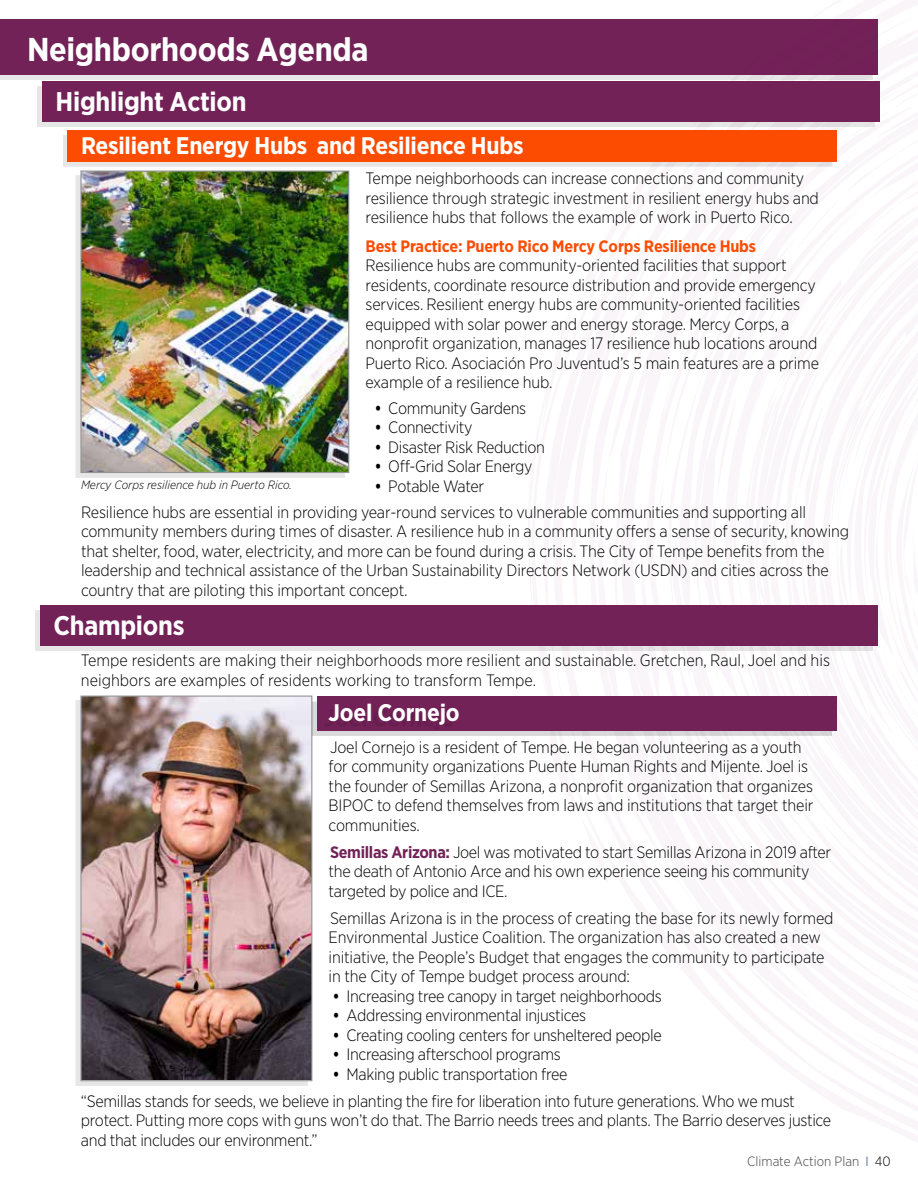
<style>
.page{position:relative;width:918px;height:1188px;background:#fff}
.page>*{position:absolute;margin:0;border:0;box-sizing:border-box;transform-origin:0 0}
.t1{font:700 33px "Gotham Narrow";letter-spacing:-.01em;color:#fff}
.t2{font:700 27px "Gotham Narrow";letter-spacing:-.01em;color:#fff}
.t3{font:700 24px "Gotham Narrow";letter-spacing:-.01em;color:#fff}
.t4{font:300 16.5px/19.5px "Gotham Narrow";letter-spacing:-.01em;color:#000}
.t5{font:700 16.5px "Gotham Narrow";letter-spacing:-.01em;color:#fc4c02}
.t6{font:300 13.5px "Gotham Narrow";color:#414042}
.t7{font:italic 300 12px "Gotham Narrow";color:#000}
.s1{font-weight:700}
.s2{font-weight:700;color:#722257}
.s3{color:#1b3e6f}
.s4{color:#000}
</style>
<div class="page">
<div style="left:0;top:24px;width:873px;height:56px;background:#e6e6e6"></div>
<div style="left:0;top:19px;width:878px;height:56px;background:#722257"></div>
<div style="left:76px;top:700px;width:232px;height:386px;background:#000;opacity:.1"></div>
<img style="left:82px;top:698px;width:228px;height:381px">
<div style="left:80px;top:696px;width:232px;height:385px;border:1px solid #939598"></div>
<div style="left:76px;top:175px;width:269px;height:303px;background:#e6e6e6"></div>
<img style="left:82px;top:173px;width:265px;height:298px">
<div style="left:80px;top:171px;width:269px;height:302px;border:1px solid #939598"></div>
<div style="left:35px;top:610px;width:838px;height:40px;background:#e6e6e6"></div>
<div style="left:40px;top:605px;width:838px;height:41px;background:#722257"></div>
<div style="left:312px;top:702px;width:520px;height:34px;background:#d9d9d9"></div>
<div style="left:317px;top:697px;width:520px;height:34px;background:#722257"></div>
<div style="left:37px;top:86px;width:838px;height:41px;background:#e6e6e6"></div>
<div style="left:42px;top:81px;width:838px;height:41px;background:#722257"></div>
<div style="left:63px;top:135px;width:769px;height:32px;background:#e6e6e6"></div>
<div style="left:68px;top:130px;width:769px;height:32px;background:#fc4c02"></div>
<h1 class="t1" style="left:27px;top:28px;width:343px">Neighborhoods Agenda</h1>
<h2 class="t2" style="left:56px;top:85px;width:193px">Highlight Action</h2>
<h3 class="t3" style="left:81px;top:130px;width:444px">Resilient Energy Hubs and Resilience Hubs</h3>
<p class="t4" style="left:366px;top:168px;width:455px">Tempe neighborhoods can increase connections and community resilience through strategic investment in resilient energy hubs and resilience hubs that follows the example of work in Puerto Rico.</p>
<p class="t5" style="left:366px;top:235px;width:392px">Best Practice: Puerto Rico Mercy Corps Resilience Hubs</p>
<p class="t4" style="left:366px;top:255px;width:455px">Resilience hubs are community-oriented facilities that support residents, coordinate resource distribution and provide emergency services. Resilient energy hubs are community-oriented facilities equipped with solar power and energy storage. Mercy Corps, a nonprofit organization, manages 17 resilience hub locations around Puerto Rico. Asociación Pro Juventud’s 5 main features are a prime example of a resilience hub.</p>
<p class="t4" style="left:375px;top:398px;width:153px"><span class="s1">•</span> Community Gardens</p>
<p class="t4" style="left:375px;top:417px;width:99px"><span class="s1">•</span> Connectivity</p>
<p class="t4" style="left:375px;top:437px;width:172px"><span class="s1">•</span> Disaster Risk Reduction</p>
<p class="t4" style="left:375px;top:456px;width:159px"><span class="s1">•</span> Off-Grid Solar Energy</p>
<p class="t4" style="left:81px;top:473px;width:727px;line-height:26px;text-indent:294px"><span class="s1">•</span> Potable Water<br>Resilience hubs are essential in providing year-round services to vulnerable communities and supporting all</p>
<p class="t4" style="left:81px;top:521px;width:770px">community members during times of disaster. A resilience hub in a community offers a sense of security, knowing that shelter, food, water, electricity, and more can be found during a crisis. The City of Tempe benefits from the leadership and technical assistance of the Urban Sustainability Directors Network (USDN) and cities across the country that are piloting this important concept.</p>
<h2 class="t2" style="left:53px;top:608px;width:133px">Champions</h2>
<p class="t7" style="left:81px;top:478px;width:213px">Mercy Corps resilience hub in Puerto Rico.</p>
<p class="t4" style="left:81px;top:650px;width:751px">Tempe residents are making their neighborhoods more resilient and sustainable. Gretchen, Raul, Joel and his neighbors are examples of residents working to transform Tempe.</p>
<h3 class="t3" style="left:329px;top:697px;width:133px">Joel Cornejo</h3>
<p class="t4" style="left:329px;top:737px;width:486px">Joel Cornejo is a resident of Tempe. He began volunteering as a youth for community organizations Puente Human Rights and Mijente. Joel is the founder of Semillas Arizona, a nonprofit organization that organizes BIPOC to defend themselves from laws and institutions that target their communities.</p>
<p class="t4" style="left:329px;top:842px;width:504px"><span class="s2">Semillas Arizona:</span> Joel was motivated to start Semillas Arizona in 2019 after the death of Antonio Arce and his own experience seeing his community targeted by police and ICE.</p>
<p class="t4" style="left:329px;top:908px;width:506px">Semillas Arizona is in the process of creating the base for its newly formed Environmental Justice Coalition. The organization has also created a new initiative, the People’s Budget that engages the community to participate in the City of Tempe budget process around:</p>
<p class="t4" style="left:333px;top:986px;width:330px"><span class="s1">•</span> Increasing tree canopy in target neighborhoods</p>
<p class="t4" style="left:333px;top:1005px;width:255px"><span class="s1">•</span> Addressing environmental injustices</p>
<p class="t4" style="left:333px;top:1025px;width:330px"><span class="s1">•</span> Creating cooling centers for unsheltered people</p>
<p class="t4" style="left:333px;top:1044px;width:229px"><span class="s1">•</span> Increasing afterschool programs</p>
<p class="t4" style="left:81px;top:1060px;width:715px;line-height:27px;text-indent:252px"><span class="s1">•</span> Making public transportation free<br>“Semillas stands for seeds, we believe in planting the fire for liberation into future generations. Who we must</p>
<p class="t4" style="left:81px;top:1110px;width:752px">protect. Putting more cops with guns won’t do that. The Barrio needs trees and plants. The Barrio deserves justice and that includes our environment.”</p>
<p class="t6" style="left:747px;top:1153px;width:145px">Climate Action Plan <span class="s3">I</span> <span class="s4">40</span></p>
</div>
